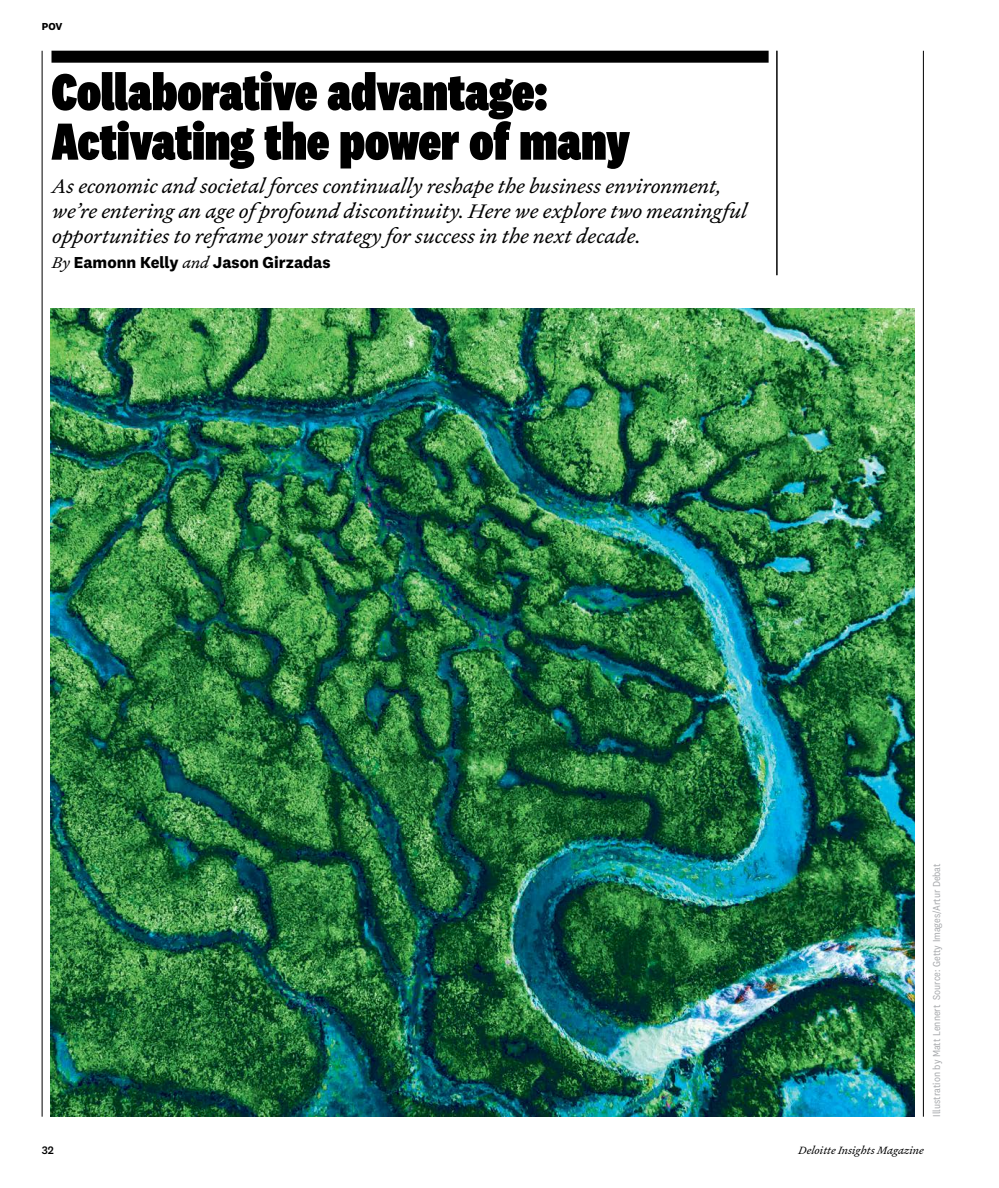
<style>
.page{position:relative;width:999px;height:1188px;background:#fff}
.page>*{position:absolute;margin:0;border:0;box-sizing:border-box;transform-origin:0 0}
.t1{font:900 54px/49.5px "National 2 Condensed";color:#000}
.t2{font:italic 21px/25.2px "Heldane Text";color:#000}
.t3{font:700 16.5px "National 2";color:#000}
.t4{font:italic 11.25px "Heldane Text";color:#000}
.t5{font:500 11.25px "National 2";color:#000}
.t6{font:10.5px "National 2 Narrow";color:#a7a9ac}
.t7{font:700 10.5px "National 2";color:#000}
.s1{font-family:"Heldane Text";font-weight:400;font-style:italic}
</style>
<div class="page">
<hr style="left:923px;top:51px;width:1px;height:1066px;background:#000">
<hr style="left:42px;top:51px;width:1px;height:1066px;background:#000">
<hr style="left:777px;top:51px;width:1px;height:224px;background:#000">
<div style="left:52px;top:51px;width:717px;height:12px;background:#000"></div>
<img style="left:51px;top:308px;width:864px;height:809px">
<p class="t7" style="left:42px;top:20px;width:22px">POV</p>
<h1 class="t1" style="left:52px;top:67px;width:580px">Collaborative advantage:<br>Activating the power of many</h1>
<p class="t2" style="left:52px;top:173px;width:697px">As economic and societal forces continually reshape the business environment, we’re entering an age ofprofound discontinuity. Here we explore two meaningful opportunities to reframe your strategy for success in the next decade.</p>
<p class="t3" style="left:52px;top:252px;width:280px"><span class="s1">By</span> Eamonn Kelly <span class="s1">and</span> Jason Girzadas</p>
<p class="t5" style="left:42px;top:1143px;width:14px">32</p>
<p class="t6" style="left:931px;top:1117px;width:255px;rotate:-90deg">Illustration by Matt Lennert Source: Getty Images/Artur Debat</p>
<p class="t4" style="left:799px;top:1143px;width:127px">Deloitte Insights Magazine</p>
</div>
